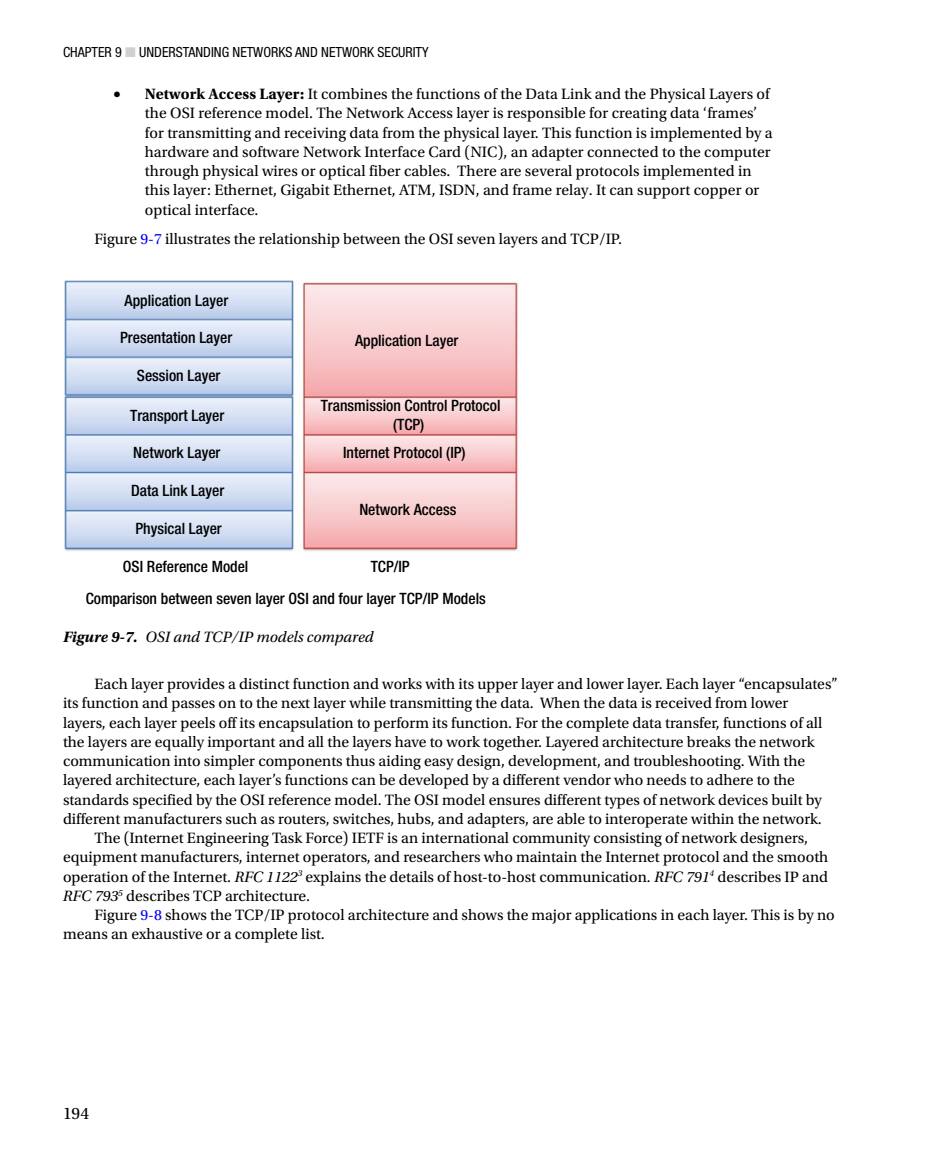
<style>
.page{position:relative;width:945px;height:1166px;background:#fff}
.page>*{position:absolute;margin:0;border:0;box-sizing:border-box;transform-origin:0 0}
.t1{font:17.5px "Utopia Std";color:#000}
.t2{font:15.75px/19.2px "Utopia Std";color:#000}
.t3{font:italic 15.75px "Utopia Std";color:#000}
.t4{font:500 condensed 15.58px/18.7px "Helvetica Neue";color:#000;text-align:center}
.t5{font:condensed 14px "Helvetica Neue";color:#000}
.s1{color:#cfd0d0}
.s2{font-weight:700}
.s3{color:#0000fa}
.s4{font-style:italic}
</style>
<div class="page">
<img style="left:63px;top:280px;width:455px;height:271px">
<p class="t5" style="left:63px;top:44px;width:367px">CHAPTER 9 <span class="s1">■</span> UNDERSTANDING NETWORKS AND NETWORK SECU RITY</p>
<p class="t2" style="left:145px;top:85px;width:629px;text-indent:-32px">• <span class="s2">Network Access Layer:</span> It combines the functions of the Data Link and the Physical Layers of the OSI reference model. The Network Access layer is responsible for creating data ‘frames’ for transmitting and receiving data from the physical layer. This function is implemented by a hardware and software Network Interface Card (NIC), an adapter connected to the computer through physical wires or optical fiber cables. There are several protocols implemented in this layer: Ethernet, Gigabit Ethernet, ATM, ISDN, and frame relay. It can support copper or optical interface.</p>
<p class="t2" style="left:94px;top:230px;width:529px">Figure <span class="s3">9-7</span> illustrates the relationship between the OSI seven layers and TCP/IP.</p>
<p class="t4" style="left:125px;top:291px;width:105px">Application Layer</p>
<p class="t4" style="left:120px;top:328px;width:114px">Presentation Layer</p>
<p class="t4" style="left:137px;top:366px;width:85px">Session Layer</p>
<p class="t4" style="left:130px;top:406px;width:96px">Transport Layer</p>
<p class="t4" style="left:133px;top:443px;width:89px">Network Layer</p>
<p class="t4" style="left:131px;top:481px;width:95px">Data Link Layer</p>
<p class="t4" style="left:135px;top:518px;width:88px">Physical Layer</p>
<p class="t4" style="left:355px;top:330px;width:105px">Application Layer</p>
<p class="t4" style="left:321px;top:396px;width:181px">Transmission Control Protocol (TCP)</p>
<p class="t4" style="left:343px;top:443px;width:124px">Internet Protocol (IP)</p>
<p class="t4" style="left:359px;top:499px;width:99px">Network Access</p>
<p class="t4" style="left:123px;top:556px;width:127px">OSI Reference Model</p>
<p class="t4" style="left:371px;top:557px;width:41px">TCP/IP</p>
<p class="t4" style="left:86px;top:588px;width:402px">Comparison between seven layer OSI and four layer TCP/IP Models</p>
<p class="t3" style="left:63px;top:628px;width:312px"><span class="s2">Figure 9-7.</span> OSI and TCP/IP models compared</p>
<p class="t2" style="left:94px;top:674px;width:745px">Each layer provides a distinct function and works with its upper layer and lower layer. Each layer “encapsulates”</p>
<p class="t2" style="left:63px;top:694px;width:727px">its function and passes on to the next layer while transmitting the data. When the data is received from lower</p>
<p class="t2" style="left:63px;top:713px;width:761px">layers, each layer peels off its encapsulation to perform its function. For the complete data transfer, functions of all</p>
<p class="t2" style="left:63px;top:732px;width:753px">the layers are equally important and all the layers have to work together. Layered architecture breaks the network</p>
<p class="t2" style="left:63px;top:751px;width:744px">communication into simpler components thus aiding easy design, development, and troubleshooting. With the</p>
<p class="t2" style="left:63px;top:771px;width:734px">layered architecture, each layer’s functions can be developed by a different vendor who needs to adhere to the</p>
<p class="t2" style="left:63px;top:790px;width:760px">standards specified by the OSI reference model. The OSI model ensures different types of network devices built by</p>
<p class="t2" style="left:63px;top:809px;width:760px">different manufacturers such as routers, switches, hubs, and adapters, are able to interoperate within the network.</p>
<p class="t2" style="left:94px;top:828px;width:715px">The (Internet Engineering Task Force) IETF is an international community consisting of network designers,</p>
<p class="t2" style="left:63px;top:847px;width:767px">equipment manufacturers, internet operators, and researchers who maintain the Internet protocol and the smooth</p>
<p class="t2" style="left:63px;top:867px;width:767px">operation of the Internet. <span class="s4">RFC 1122</span><sup>3</sup> explains the details of host-to-host communication<span class="s4">. RFC 791</span><sup>4</sup> describes IP and</p>
<p class="t2" style="left:63px;top:886px;width:249px"><span class="s4">RFC 793</span><sup>5</sup> describes TCP architecture.</p>
<p class="t2" style="left:95px;top:905px;width:742px">Figure <span class="s3">9-8</span> shows the TCP/IP protocol architecture and shows the major applications in each layer. This is by no</p>
<p class="t2" style="left:63px;top:925px;width:263px">means an exhaustive or a complete list.</p>
<p class="t1" style="left:63px;top:1103px;width:28px">194</p>
</div>
